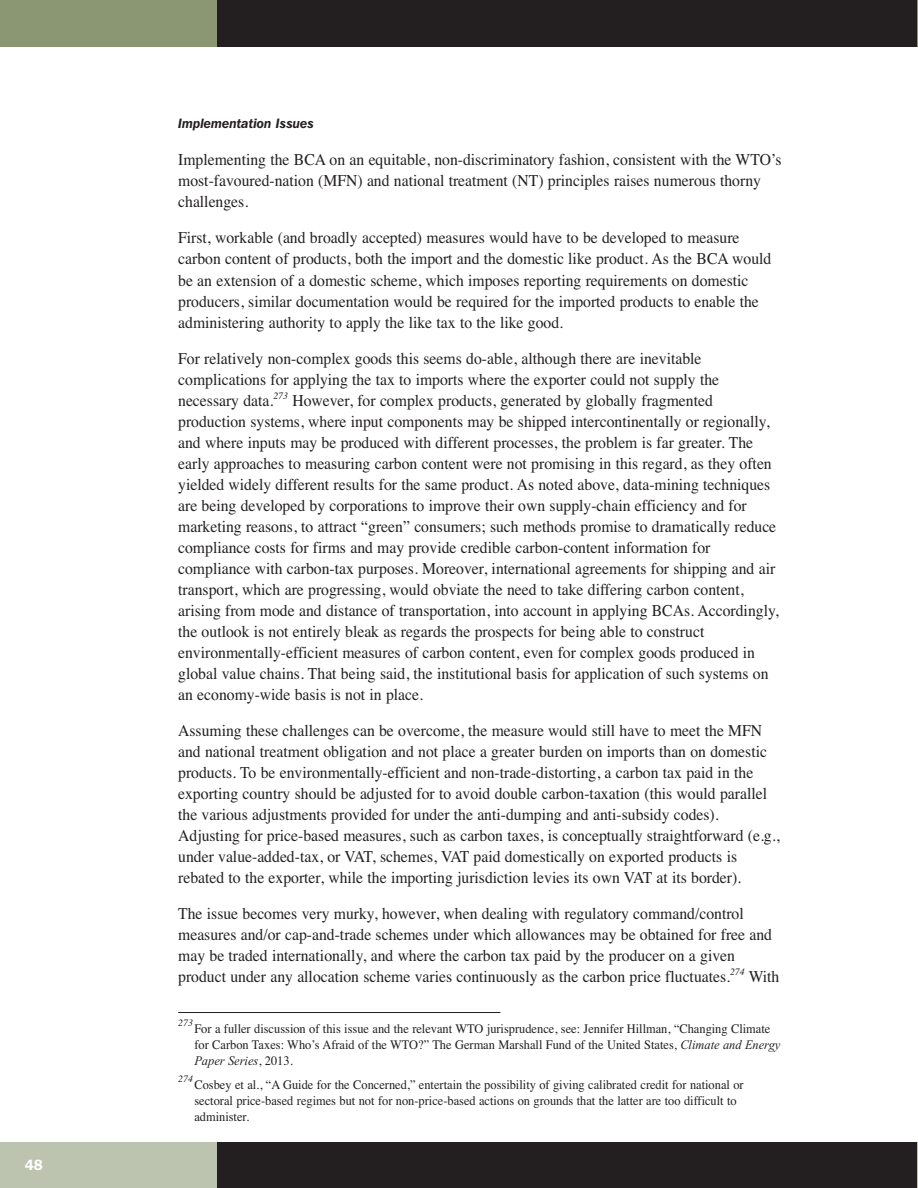
<style>
.page{position:relative;width:918px;height:1188px;background:#fff}
.page>*{position:absolute;margin:0;border:0;box-sizing:border-box;transform-origin:0 0}
.t1{font:16.5px/21px "Times";color:#231f20;scale:.95 1}
.t2{font:600 15px "Franklin Gothic";color:#fff}
.t3{font:italic 600 13.5px "Franklin Gothic IT Cby BT";color:#231f20;scale:.95 1}
.t4{font:13.05px/15.8px "Times";color:#231f20;scale:.95 1}
.t5{font:italic 13.05px "Times New Roman";color:#231f20;scale:.95 1}
.t6{font:italic 9.75px "Times";color:#231f20}
.s1{font-family:"Times New Roman";font-style:italic}
.s2{font-family:"Times";font-style:normal}
</style>
<div class="page">
<div style="left:217px;top:1143px;width:701px;height:45px;background:#231f20"></div>
<div style="left:0;top:1143px;width:217px;height:45px;background:#bcc3ae"></div>
<div style="left:217px;top:0;width:701px;height:47px;background:#231f20"></div>
<div style="left:0;top:0;width:217px;height:47px;background:#8a9772"></div>
<hr style="left:178px;top:1012px;width:322px;height:1px;background:#231f20">
<p class="t2" style="left:25px;top:1160px;width:19px">48</p>
<p class="t3" style="left:178px;top:118px;width:145px">Implementation Issues</p>
<p class="t1" style="left:178px;top:151px;width:637px">Implementing the BCA on an equitable, non-discriminatory fashion, consistent with the WTO’s most-favoured-nation (MFN) and national treatment (NT) principles raises numerous thorny challenges.</p>
<p class="t1" style="left:178px;top:229px;width:626px">First, workable (and broadly accepted) measures would have to be developed to measure carbon content of products, both the import and the domestic like product. As the BCA would be an extension of a domestic scheme, which imposes reporting requirements on domestic producers, similar documentation would be required for the imported products to enable the administering authority to apply the like tax to the like good.</p>
<p class="t1" style="left:178px;top:349px;width:634px">For relatively non-complex goods this seems do-able, although there are inevitable complications for applying the tax to imports where the exporter could not supply the necessary data.<sup>273</sup> However, for complex products, generated by globally fragmented production systems, where input components may be shipped intercontinentally or regionally, and where inputs may be produced with different processes, the problem is far greater. The early approaches to measuring carbon content were not promising in this regard, as they often yielded widely different results for the same product. As noted above, data-mining techniques are being developed by corporations to improve their own supply-chain efficiency and for marketing reasons, to attract “green” consumers; such methods promise to dramatically reduce compliance costs for firms and may provide credible carbon-content information for compliance with carbon-tax purposes. Moreover, international agreements for shipping and air transport, which are progressing, would obviate the need to take differing carbon content, arising from mode and distance of transportation, into account in applying BCAs. Accordingly, the outlook is not entirely bleak as regards the prospects for being able to construct environmentally-efficient measures of carbon content, even for complex goods produced in global value chains. That being said, the institutional basis for application of such systems on an economy-wide basis is not in place.</p>
<p class="t1" style="left:178px;top:721px;width:635px">Assuming these challenges can be overcome, the measure would still have to meet the MFN and national treatment obligation and not place a greater burden on imports than on domestic products. To be environmentally-efficient and non-trade-distorting, a carbon tax paid in the exporting country should be adjusted for to avoid double carbon-taxation (this would parallel the various adjustments provided for under the anti-dumping and anti-subsidy codes).<br>Adjusting for price-based measures, such as carbon taxes, is conceptually straightforward (e.g., under value-added-tax, or VAT, schemes, VAT paid domestically on exported products is rebated to the exporter, while the importing jurisdiction levies its own VAT at its border).</p>
<p class="t1" style="left:178px;top:904px;width:634px">The issue becomes very murky, however, when dealing with regulatory command/control measures and/or cap-and-trade schemes under which allowances may be obtained for free and may be traded internationally, and where the carbon tax paid by the producer on a given product under any allocation scheme varies continuously as the carbon price fluctuates.<sup>274</sup> With</p>
<p class="t6" style="left:178px;top:1019px;width:16px">273</p>
<p class="t4" style="left:194px;top:1022px;width:618px">For a fuller discussion of this issue and the relevant WTO jurisprudence, see: Jennifer Hillman, “Changing Climate for Carbon Taxes: Who’s Afraid of the WTO?” The German Marshall Fund of the United States, <span class="s1">Climate and Energy</span></p>
<p class="t5" style="left:194px;top:1056px;width:105px">Paper Series<span class="s2">, 2013.</span></p>
<p class="t6" style="left:178px;top:1075px;width:16px">274</p>
<p class="t4" style="left:194px;top:1078px;width:580px">Cosbey et al., “A Guide for the Concerned,” entertain the possibility of giving calibrated credit for national or sectoral price-based regimes but not for non-price-based actions on grounds that the latter are too difficult to administer.</p>
</div>
